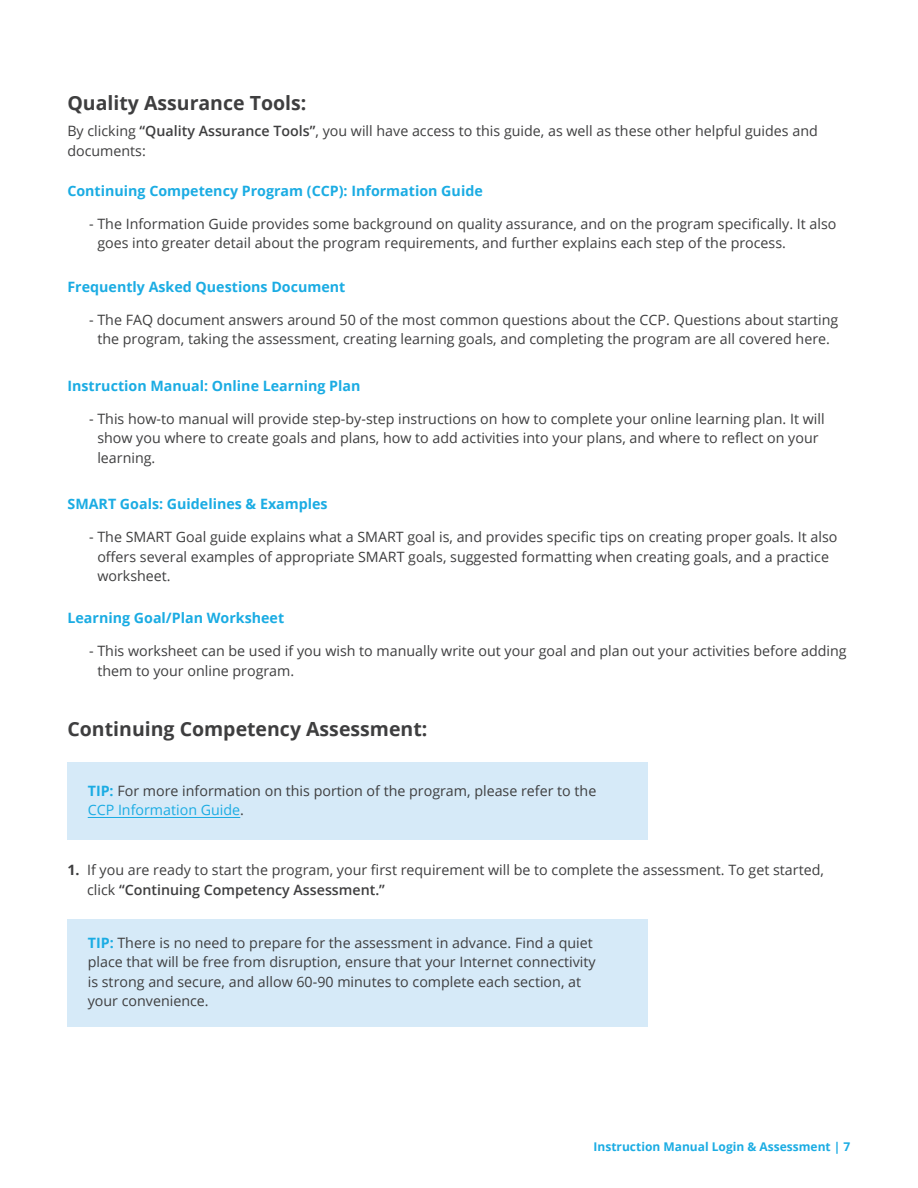
<style>
.page{position:relative;width:918px;height:1188px;background:#fff}
.page>*{position:absolute;margin:0;border:0;box-sizing:border-box;transform-origin:0 0}
.Last_Running_Text{font:700 19.5px "Open Sans";color:#3e3e3f}
.Last_Running_Text-2{font:14.25px/19.5px "Open Sans";color:#3e3e3f}
.Indented_Text{font:14.25px/19.5px "Open Sans";color:#3e3e3f}
.Last_Running_Text-3{font:700 14.25px "Open Sans";color:#1bace3}
.t1{font:700 12px "Open Sans";color:#1bace3}
.s1{font-weight:600}
.s2{font-weight:700;color:#1bace3}
.s3{color:#1bace3}
.s4{font-weight:700}
</style>
<div class="page">
<div style="left:68px;top:763px;width:580px;height:77px;background:#d6eaf8"></div>
<div style="left:68px;top:919px;width:580px;height:108px;background:#d6eaf8"></div>
<hr style="left:88px;top:817px;width:152px;height:1px;background:#1bace3">
<p class="Last_Running_Text" style="left:67px;top:89px;width:240px">Quality Assurance Tools:</p>
<p class="Last_Running_Text-2" style="left:67px;top:121px;width:752px;line-height:20px">By clicking <span class="s1">“Quality Assurance Tools”</span>, you will have access to this guide, as well as these other helpful guides and documents:</p>
<p class="Last_Running_Text-3" style="left:67px;top:181px;width:417px">Continuing Competency Program (CCP): Information Guide</p>
<p class="Last_Running_Text-2" style="left:97px;top:213px;width:741px;text-indent:-8px">- The Information Guide provides some background on quality assurance, and on the program specifically. It also goes into greater detail about the program requirements, and further explains each step of the process.</p>
<p class="Last_Running_Text-3" style="left:68px;top:276px;width:279px">Frequently Asked Questions Document</p>
<p class="Last_Running_Text-2" style="left:89px;top:309px;width:751px;text-align:center">- The FAQ document answers around 50 of the most common questions about the CCP. Questions about starting the program, taking the assessment, creating learning goals, and completing the program are all covered here.</p>
<p class="Last_Running_Text-3" style="left:68px;top:375px;width:294px">Instruction Manual: Online Learning Plan</p>
<p class="Last_Running_Text-2" style="left:97px;top:408px;width:729px;text-indent:-8px">- This how-to manual will provide step-by-step instructions on how to complete your online learning plan. It will show you where to create goals and plans, how to add activities into your plans, and where to reflect on your learning.</p>
<p class="Last_Running_Text-3" style="left:68px;top:494px;width:262px">SMART Goals: Guidelines &amp; Examples</p>
<p class="Last_Running_Text-2" style="left:97px;top:527px;width:742px;text-indent:-8px">- The SMART Goal guide explains what a SMART goal is, and provides specific tips on creating proper goals. It also offers several examples of appropriate SMART goals, suggested formatting when creating goals, and a practice worksheet.</p>
<p class="Last_Running_Text-3" style="left:68px;top:608px;width:218px">Learning Goal/Plan Worksheet</p>
<p class="Last_Running_Text-2" style="left:97px;top:641px;width:751px;text-indent:-8px">- This worksheet can be used if you wish to manually write out your goal and plan out your activities before adding them to your online program.</p>
<p class="Last_Running_Text" style="left:68px;top:715px;width:361px">Continuing Competency Assessment:</p>
<p class="Indented_Text" style="left:88px;top:780px;width:510px"><span class="s2">TIP:</span> For more information on this portion of the program, please refer to the<br><span class="s3">CCP Information Guide</span>.</p>
<p class="Last_Running_Text-2" style="left:87px;top:860px;width:738px;text-indent:-20px"><span class="s4">1.</span> If you are ready to start the program, your first requirement will be to complete the assessment. To get started, click <span class="s1">“Continuing Competency Assessment.”</span></p>
<p class="Indented_Text" style="left:88px;top:933px;width:509px"><span class="s2">TIP:</span> There is no need to prepare for the assessment in advance. Find a quiet place that will be free from disruption, ensure that your Internet connectivity is strong and secure, and allow 60-90 minutes to complete each section, at your convenience.</p>
<p class="t1" style="left:594px;top:1138px;width:258px">Instruction Manual Login &amp; Assessment | 7</p>
</div>
